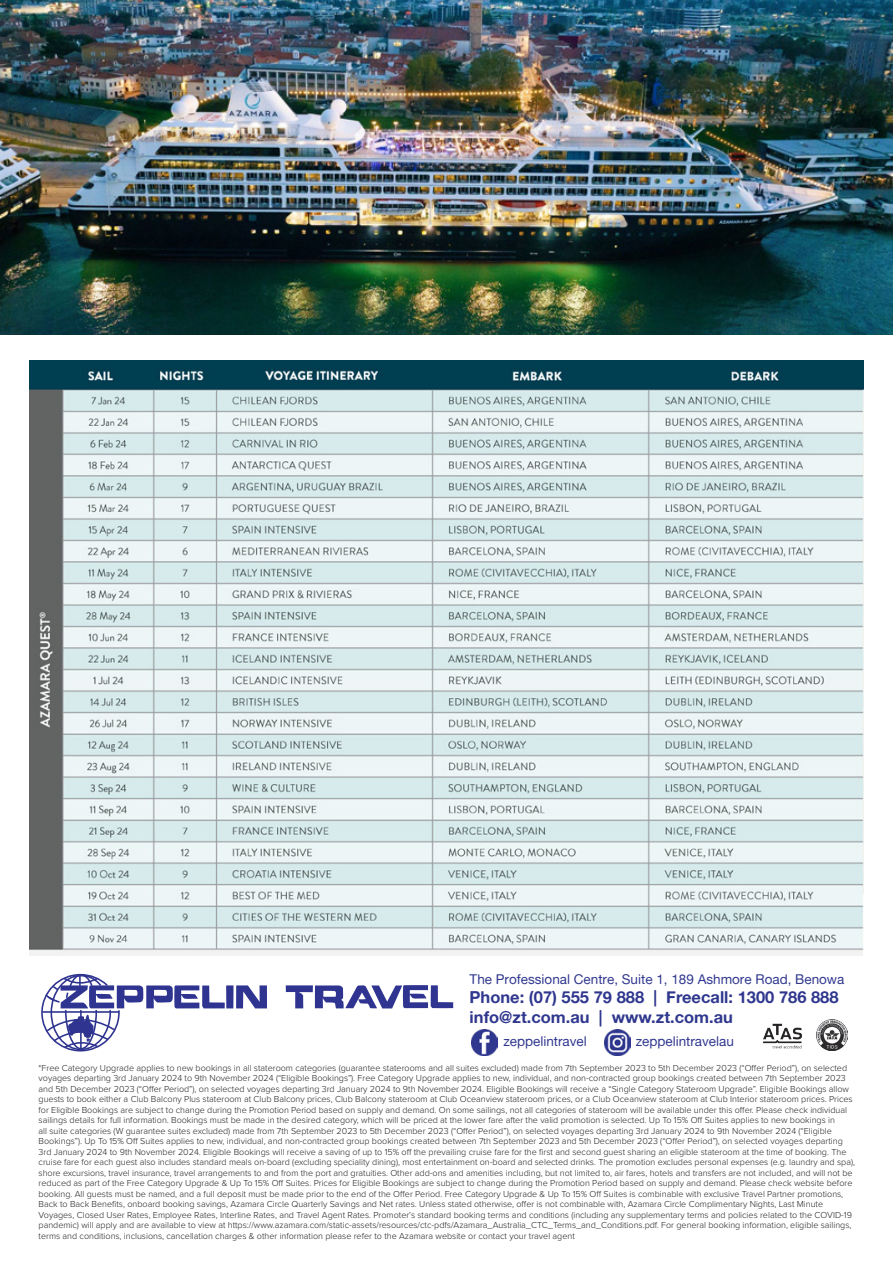
<style>
.page{position:relative;width:893px;height:1263px;background:#fff}
.page>*{position:absolute;margin:0;border:0;box-sizing:border-box;transform-origin:0 0}
.t1{font:16.5px/19.8px "Alte Haas Grotesk Bold";color:#2f378e}
.t2{font:13.5px "Alte Haas Grotesk";color:#2f378e}
.t3{font:300 9px/10.5px "Proxima Nova";color:#231f20}
</style>
<div class="page">
<img style="left:29px;top:360px;width:835px;height:596px">
<img style="left:816px;top:1019px;width:32px;height:32px">
<img style="left:763px;top:1023px;width:39px;height:25px">
<img style="left:471px;top:1029px;width:26px;height:26px">
<img style="left:605px;top:1029px;width:26px;height:26px">
<div style="left:226px;top:985px;width:7px;height:23px;background:#2e3490"></div>
<svg style="left:236px;top:985px;width:31px;height:23px"></svg>
<svg style="left:286px;top:985px;width:167px;height:23px"></svg>
<svg style="left:41px;top:973px;width:184px;height:79px"></svg>
<img style="left:0;top:0;width:893px;height:335px">
<p class="t2" style="left:470px;top:971px;width:376px">The Professional Centre, Suite 1, 189 Ashmore Road, Benowa</p>
<p class="t1" style="left:470px;top:987px;width:370px">Phone: (07) 555 79 888 | Freecall: 1300 786 888 info@zt.com.au | www.zt.com.au</p>
<p class="t2" style="left:503px;top:1033px;width:85px">zeppelintravel</p>
<p class="t2" style="left:636px;top:1033px;width:100px">zeppelintravelau</p>
<p class="t3" style="left:39px;top:1062px;width:818px">*Free Category Upgrade applies to new bookings in all stateroom categories (guarantee staterooms and all suites excluded) made from 7th September 2023 to 5th December 2023 (“Offer Period”), on selected voyages departing 3rd January 2024 to 9th November 2024 (“Eligible Bookings”). Free Category Upgrade applies to new, individual, and non-contracted group bookings created between 7th September 2023 and 5th December 2023 (“Offer Period”), on selected voyages departing 3rd January 2024 to 9th November 2024. Eligible Bookings will receive a “Single Category Stateroom Upgrade”. Eligible Bookings allow guests to book either a Club Balcony Plus stateroom at Club Balcony prices, Club Balcony stateroom at Club Oceanview stateroom prices, or a Club Oceanview stateroom at Club Interior stateroom prices. Prices for Eligible Bookings are subject to change during the Promotion Period based on supply and demand. On some sailings, not all categories of stateroom will be available under this offer. Please check individual sailings details for full information. Bookings must be made in the desired category, which will be priced at the lower fare after the valid promotion is selected. Up To 15% Off Suites applies to new bookings in<br>all suite categories (W guarantee suites excluded) made from 7th September 2023 to 5th December 2023 (“Offer Period”), on selected voyages departing 3rd January 2024 to 9th November 2024 (“Eligible Bookings”). Up To 15% Off Suites applies to new, individual, and non-contracted group bookings created between 7th September 2023 and 5th December 2023 (“Offer Period”), on selected voyages departing 3rd January 2024 to 9th November 2024. Eligible Bookings will receive a saving of up to 15% off the prevailing cruise fare for the first and second guest sharing an eligible stateroom at the time of booking. The cruise fare for each guest also includes standard meals on-board (excluding speciality dining), most entertainment on-board and selected drinks. The promotion excludes personal expenses (e.g. laundry and spa), shore excursions, travel insurance, travel arrangements to and from the port and gratuities. Other add-ons and amenities including, but not limited to, air fares, hotels and transfers are not included, and will not be reduced as part of the Free Category Upgrade &amp; Up To 15% Off Suites. Prices for Eligible Bookings are subject to change during the Promotion Period based on supply and demand. Please check website before booking. All guests must be named, and a full deposit must be made prior to the end of the Offer Period. Free Category Upgrade &amp; Up To 15% Off Suites is combinable with exclusive Travel Partner promotions, Back to Back Benefits, onboard booking savings, Azamara Circle Quarterly Savings and Net rates. Unless stated otherwise, offer is not combinable with, Azamara Circle Complimentary Nights, Last Minute Voyages, Closed User Rates, Employee Rates, Interline Rates, and Travel Agent Rates. Promoter’s standard booking terms and conditions (including any supplementary terms and policies related to the COVID-19 pandemic) will apply and are available to view at https://www.azamara.com/static-assets/resources/ctc-pdfs/Azamara_Australia_CTC_Terms_and_Conditions.pdf. For general booking information, eligible sailings, terms and conditions, inclusions, cancellation charges &amp; other information please refer to the Azamara website or contact your travel agent</p>
</div>
